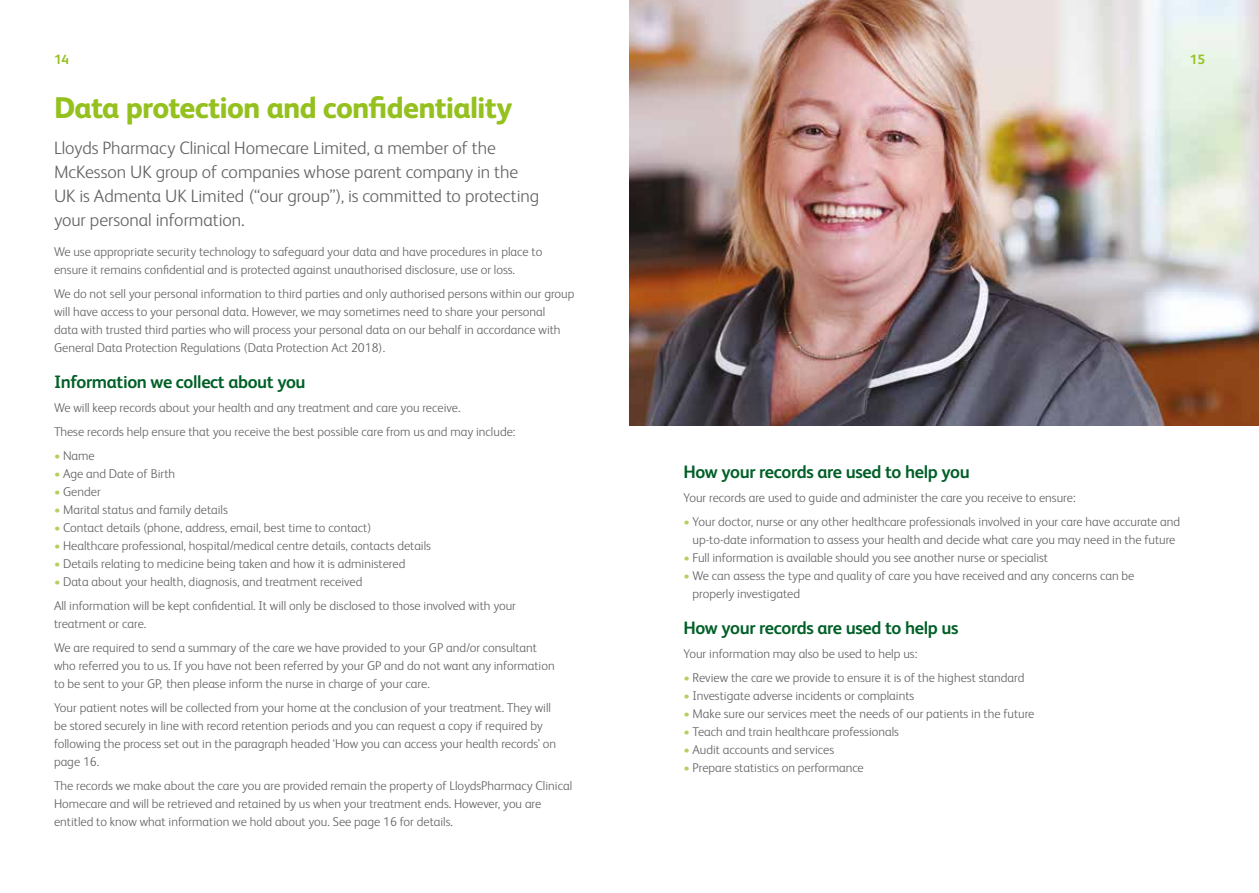
<style>
.page{position:relative;width:1259px;height:893px;background:#fff}
.page>*{position:absolute;margin:0;border:0;box-sizing:border-box;transform-origin:0 0}
.t1{font:800 30px "Lloyds Sans";letter-spacing:-.03em;color:#95c11f}
.t2{font:300 18px/24px "Lloyds Sans";letter-spacing:-.005em;color:#646363}
.t3{font:700 18px "Lloyds Sans";letter-spacing:-.02em;color:#005f27}
.t4{font:700 13.5px "Lloyds Sans";color:#95c11f}
.t5{font:300 12.75px/18px "Lloyds Sans";color:#646363}
.s1{font-weight:700;color:#b4d05f}
</style>
<div class="page">
<img style="left:629px;top:0;width:630px;height:426px">
<p class="t4" style="left:54px;top:50px;width:17px">14</p>
<p class="t4" style="left:1189px;top:50px;width:17px">15</p>
<h1 class="t1" style="left:54px;top:84px;width:460px">Data protection and confidentiality</h1>
<h2 class="t2" style="left:54px;top:134px;width:487px">Lloyds Pharmacy Clinical Homecare Limited, a member of the McKesson UK group of companies whose parent company in the UK is Admenta UK Limited (“our group”), is committed to protecting your personal information.</h2>
<p class="t5" style="left:54px;top:242px;width:490px">We use appropriate security technology to safeguard your data and have procedures in place to ensure it remains confidential and is protected against unauthorised disclosure, use or loss.</p>
<p class="t5" style="left:54px;top:284px;width:522px">We do not sell your personal information to third parties and only authorised persons within our group will have access to your personal data. However, we may sometimes need to share your personal<br>data with trusted third parties who will process your personal data on our behalf in accordance with General Data Protection Regulations (Data Protection Act 2018).</p>
<h2 class="t3" style="left:54px;top:369px;width:253px">Information we collect about you</h2>
<p class="t5" style="left:54px;top:395px;width:463px;line-height:24px">We will keep records about your health and any treatment and care you receive.<br>These records help ensure that you receive the best possible care from us and may include:</p>
<p class="t5" style="left:54px;top:446px;width:42px"><span class="s1">•</span> Name</p>
<p class="t5" style="left:54px;top:464px;width:123px"><span class="s1">•</span> Age and Date of Birth</p>
<p class="t5" style="left:54px;top:482px;width:48px"><span class="s1">•</span> Gender</p>
<p class="t5" style="left:54px;top:500px;width:175px"><span class="s1">•</span> Marital status and family details</p>
<p class="t5" style="left:54px;top:518px;width:319px"><span class="s1">•</span> Contact details (phone, address, email, best time to contact)</p>
<p class="t5" style="left:54px;top:536px;width:378px"><span class="s1">•</span> Healthcare professional, hospital/medical centre details, contacts details</p>
<p class="t5" style="left:54px;top:554px;width:353px"><span class="s1">•</span> Details relating to medicine being taken and how it is administered</p>
<p class="t5" style="left:54px;top:569px;width:463px;line-height:24px"><span class="s1">•</span> Data about your health, diagnosis, and treatment received<br>All information will be kept confidential. It will only be disclosed to those involved with your</p>
<p class="t5" style="left:54px;top:611px;width:484px;line-height:24px">treatment or care.<br>We are required to send a summary of the care we have provided to your GP and/or consultant</p>
<p class="t5" style="left:54px;top:656px;width:502px">who referred you to us. If you have not been referred by your GP and do not want any information to be sent to your GP, then please inform the nurse in charge of your care.</p>
<p class="t5" style="left:54px;top:698px;width:504px">Your patient notes will be collected from your home at the conclusion of your treatment. They will be stored securely in line with record retention periods and you can request a copy if required by following the process set out in the paragraph headed ‘How you can access your health records’ on page 16.</p>
<p class="t5" style="left:54px;top:776px;width:520px">The records we make about the care you are provided remain the property of LloydsPharmacy Clinical<br>Homecare and will be retrieved and retained by us when your treatment ends. However, you are entitled to know what information we hold about you. See page 16 for details.</p>
<h2 class="t3" style="left:683px;top:459px;width:288px">How your records are used to help you</h2>
<p class="t5" style="left:683px;top:488px;width:394px">Your records are used to guide and administer the care you receive to ensure:</p>
<p class="t5" style="left:683px;top:512px;width:498px;text-align:center"><span class="s1">•</span> Your doctor, nurse or any other healthcare professionals involved in your care have accurate and up-to-date information to assess your health and decide what care you may need in the future</p>
<p class="t5" style="left:683px;top:548px;width:366px"><span class="s1">•</span> Full information is available should you see another nurse or specialist</p>
<p class="t5" style="left:692px;top:566px;width:443px;text-indent:-9px"><span class="s1">•</span> We can assess the type and quality of care you have received and any concerns can be properly investigated</p>
<h2 class="t3" style="left:683px;top:615px;width:277px">How your records are used to help us</h2>
<p class="t5" style="left:683px;top:644px;width:235px">Your information may also be used to help us:</p>
<p class="t5" style="left:683px;top:668px;width:342px"><span class="s1">•</span> Review the care we provide to ensure it is of the highest standard</p>
<p class="t5" style="left:683px;top:686px;width:232px"><span class="s1">•</span> Investigate adverse incidents or complaints</p>
<p class="t5" style="left:683px;top:704px;width:352px"><span class="s1">•</span> Make sure our services meet the needs of our patients in the future</p>
<p class="t5" style="left:683px;top:722px;width:217px"><span class="s1">•</span> Teach and train healthcare professionals</p>
<p class="t5" style="left:683px;top:740px;width:152px"><span class="s1">•</span> Audit accounts and services</p>
<p class="t5" style="left:683px;top:758px;width:182px"><span class="s1">•</span> Prepare statistics on performance</p>
</div>
